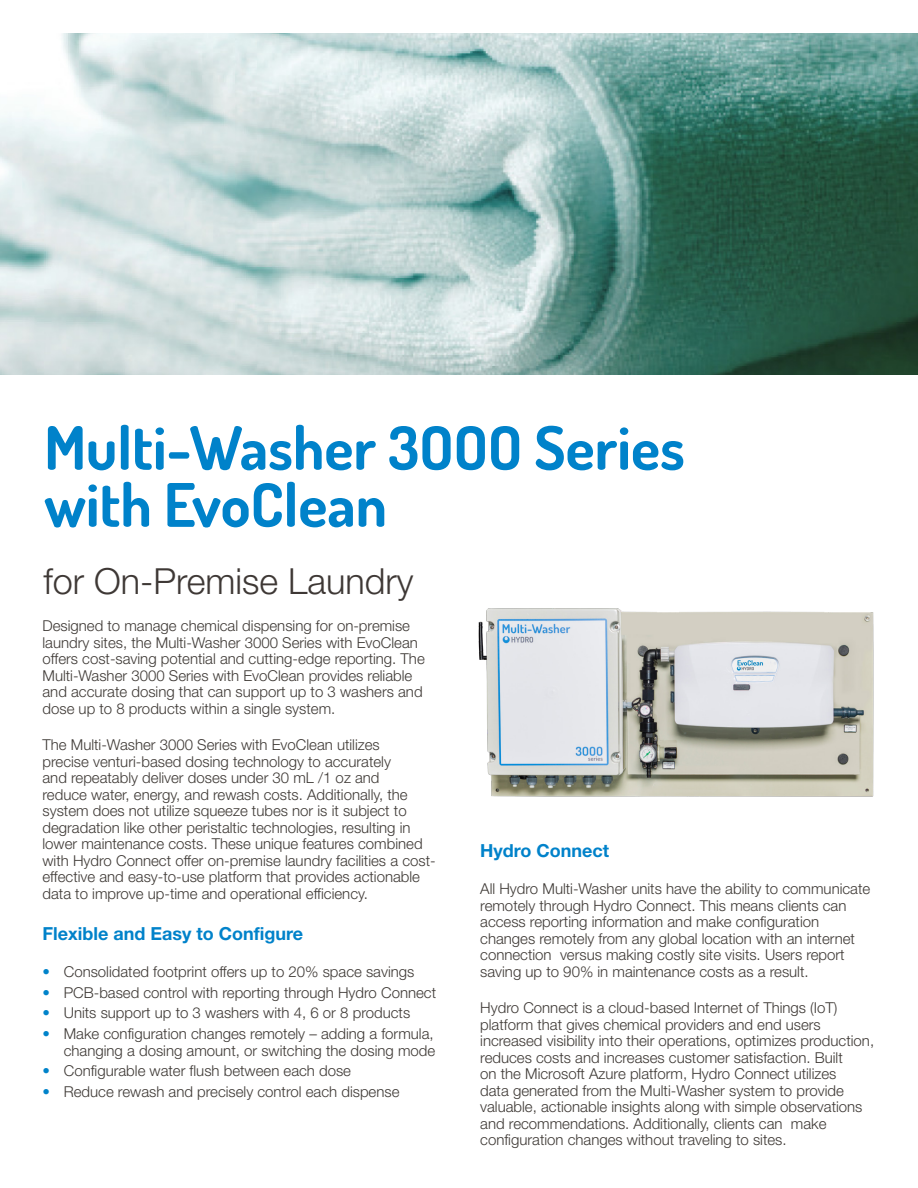
<style>
.page{position:relative;width:918px;height:1188px;background:#fff}
.page>*{position:absolute;margin:0;border:0;box-sizing:border-box;transform-origin:0 0}
.Headline{font:700 60px "Dosis";color:#0082ca}
.Heading_Black{font:300 36px "Helvetica Neue";color:#3e3835}
.Body{font:700 18px "Helvetica Neue";color:#0082ca}
.Body-2{font:300 15px/16.5px "Helvetica Neue";color:#3e3935}
.Body_Black{font:300 15px/16.5px "Helvetica Neue";color:#3e3935}
.s1{color:#0083ca}
</style>
<div class="page">
<img style="left:0;top:33px;width:918px;height:342px">
<img style="left:478px;top:608px;width:396px;height:189px">
<p class="Headline" style="left:44px;top:409px;width:642px">Multi-Washer 3OOO Series</p>
<p class="Headline" style="left:44px;top:466px;width:344px">with EvoClean</p>
<p class="Heading_Black" style="left:43px;top:559px;width:372px">for On-Premise Laundry</p>
<p class="Body-2" style="left:43px;top:617px;width:384px">Designed to manage chemical dispensing for on-premise laundry sites, the Multi-Washer 3000 Series with EvoClean offers cost-saving potential and cutting-edge reporting. The Multi-Washer 3000 Series with EvoClean provides reliable and accurate dosing that can support up to 3 washers and dose up to 8 products within a single system.</p>
<p class="Body-2" style="left:43px;top:736px;width:395px">The Multi-Washer 3000 Series with EvoClean utilizes<br>precise venturi-based dosing technology to accurately<br>and repeatably deliver doses under 30 mL /1 oz and<br>reduce water, energy, and rewash costs. Additionally, the system does not utilize squeeze tubes nor is it subject to degradation like other peristaltic technologies, resulting in lower maintenance costs. These unique features combined with Hydro Connect offer on-premise laundry facilities a cost&shy;effective and easy-to-use platform that provides actionable data to improve up-time and operational efficiency.</p>
<p class="Body" style="left:43px;top:923px;width:262px">Flexible and Easy to Configure</p>
<p class="Body-2" style="left:43px;top:963px;width:373px"><span class="s1">•</span> Consolidated footprint offers up to 20% space savings</p>
<p class="Body-2" style="left:43px;top:984px;width:395px"><span class="s1">•</span> PCB-based control with reporting through Hydro Connect</p>
<p class="Body-2" style="left:43px;top:1004px;width:369px"><span class="s1">•</span> Units support up to 3 washers with 4, 6 or 8 products</p>
<p class="Body-2" style="left:43px;top:1025px;width:394px;text-align:right"><span class="s1">•</span> Make configuration changes remotely – adding a formula, changing a dosing amount, or switching the dosing mode</p>
<p class="Body-2" style="left:43px;top:1062px;width:310px"><span class="s1">•</span> Configurable water flush between each dose</p>
<p class="Body-2" style="left:43px;top:1083px;width:358px"><span class="s1">•</span> Reduce rewash and precisely control each dispense</p>
<p class="Body" style="left:480px;top:840px;width:131px">Hydro Connect</p>
<p class="Body-2" style="left:480px;top:880px;width:392px">All Hydro Multi-Washer units have the ability to communicate remotely through Hydro Connect. This means clients can access reporting information and make configuration changes remotely from any global location with an internet connection versus making costly site visits. Users report saving up to 90% in maintenance costs as a result.</p>
<p class="Body_Black" style="left:480px;top:1000px;width:395px">Hydro Connect is a cloud-based Internet of Things (IoT) platform that gives chemical providers and end users increased visibility into their operations, optimizes production, reduces costs and increases customer satisfaction. Built<br>on the Microsoft Azure platform, Hydro Connect utilizes<br>data generated from the Multi-Washer system to provide valuable, actionable insights along with simple observations and recommendations. Additionally, clients can make configuration changes without traveling to sites.</p>
</div>
